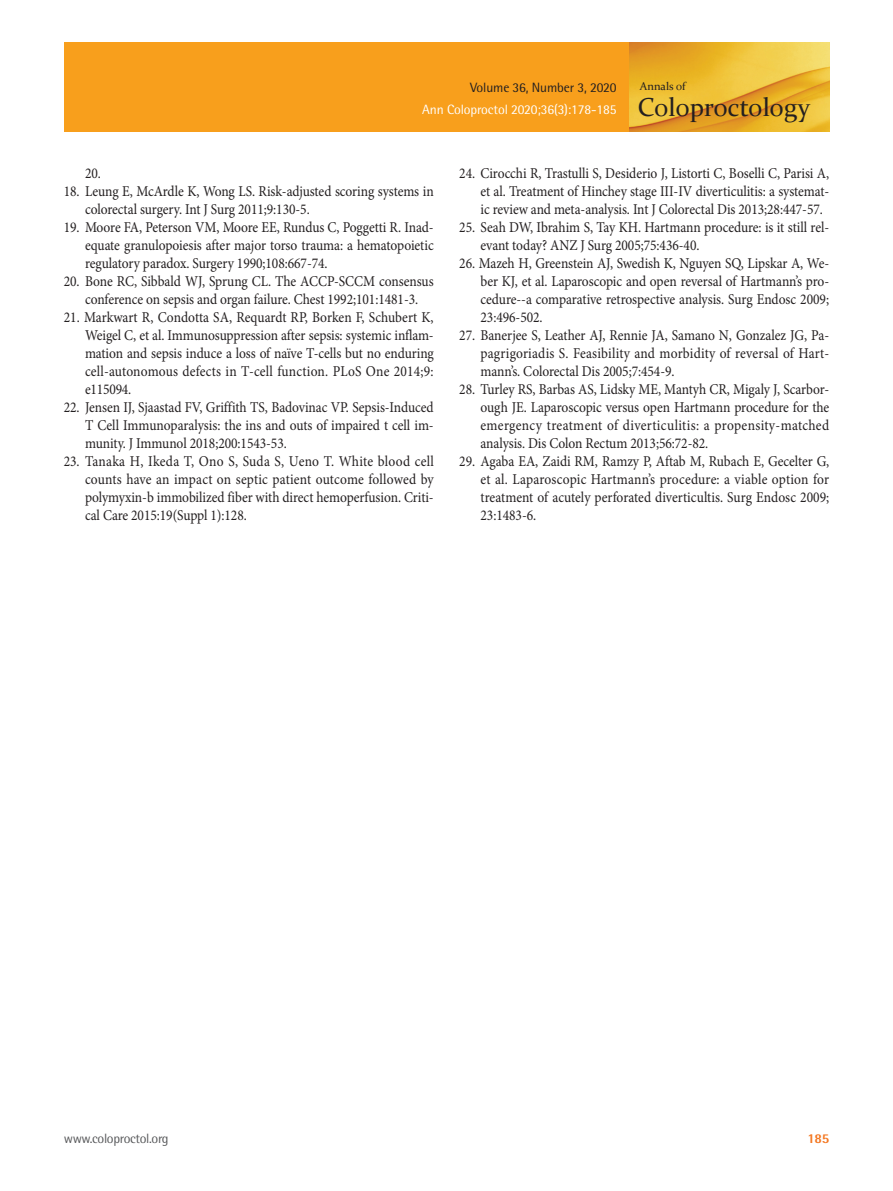
<style>
.page{position:relative;width:893px;height:1191px;background:#fff}
.page>*{position:absolute;margin:0;border:0;box-sizing:border-box;transform-origin:0 0}
.t1{font:25.95px "Constantia";color:#231f20}
.참고문헌2{font:15px/18px "Minion Pro";letter-spacing:-.005em;color:#231f20;text-align:justify;scale:.9 1}
.t2{font:13.5px "Rotis Semi Sans Std";letter-spacing:-.01em;color:#fff}
.t3{font:13.5px "Rotis Semi Sans Std";letter-spacing:-.01em;color:#231f20}
.t4{font:13.5px "Rotis Semi Sans Std";letter-spacing:-.025em;color:#57585a}
.t5{font:800 13.5px "Rotis Semi Sans Std";color:#f47721}
.t6{font:11.25px "Constantia";color:#231f20}
</style>
<div class="page">
<div style="left:64px;top:43px;width:565px;height:89px;background:#f89f1c"></div>
<img style="left:629px;top:43px;width:200px;height:89px">
<p class="t3" style="left:470px;top:80px;width:148px">Volume 36, Number 3, 2020</p>
<p class="t2" style="left:422px;top:102px;width:196px">Ann Coloproctol 2020;36(3):178-185</p>
<p class="t6" style="left:640px;top:79px;width:47px">Annals of</p>
<h1 class="t1" style="left:638px;top:90px;width:174px">Coloproctology</h1>
<p class="참고문헌2" style="left:85px;top:164px;width:19px">20.</p>
<p class="참고문헌2" style="left:85px;top:182px;width:389px;text-indent:-21px">18. Leung E, McArdle K, Wong LS. Risk-adjusted scoring systems in colorectal surgery. Int J Surg 2011;9:130-5.</p>
<p class="참고문헌2" style="left:85px;top:218px;width:389px;text-indent:-21px">19. Moore FA, Peterson VM, Moore EE, Rundus C, Poggetti R. Inad&shy;equate granulopoiesis after major torso trauma: a hematopoietic regulatory paradox. Surgery 1990;108:667-74.</p>
<p class="참고문헌2" style="left:64px;top:272px;width:412px;text-align:center">20. Bone RC, Sibbald WJ, Sprung CL. The ACCP-SCCM consensus conference on sepsis and organ failure. Chest 1992;101:1481-3.</p>
<p class="참고문헌2" style="left:85px;top:308px;width:389px;text-indent:-21px">21. Markwart R, Condotta SA, Requardt RP, Borken F, Schubert K, Weigel C, et al. Immunosuppression after sepsis: systemic inflam&shy;mation and sepsis induce a loss of naïve T-cells but no enduring cell-autonomous defects in T-cell function. PLoS One 2014;9: e115094.</p>
<p class="참고문헌2" style="left:85px;top:398px;width:389px;text-indent:-21px">22. Jensen IJ, Sjaastad FV, Griffith TS, Badovinac VP. Sepsis-Induced T Cell Immunoparalysis: the ins and outs of impaired t cell im&shy;munity. J Immunol 2018;200:1543-53.</p>
<p class="참고문헌2" style="left:85px;top:452px;width:389px;text-indent:-21px">23. Tanaka H, Ikeda T, Ono S, Suda S, Ueno T. White blood cell counts have an impact on septic patient outcome followed by polymyxin-b immobilized fiber with direct hemoperfusion. Criti&shy;cal Care 2015:19(Suppl 1):128.</p>
<p class="참고문헌2" style="left:480px;top:164px;width:389px;text-indent:-21px">24. Cirocchi R, Trastulli S, Desiderio J, Listorti C, Boselli C, Parisi A, et al. Treatment of Hinchey stage III-IV diverticulitis: a systemat&shy;ic review and meta-analysis. Int J Colorectal Dis 2013;28:447-57.</p>
<p class="참고문헌2" style="left:480px;top:218px;width:389px;text-indent:-21px">25. Seah DW, Ibrahim S, Tay KH. Hartmann procedure: is it still rel&shy;evant today? ANZ J Surg 2005;75:436-40.</p>
<p class="참고문헌2" style="left:480px;top:254px;width:389px;text-indent:-21px">26. Mazeh H, Greenstein AJ, Swedish K, Nguyen SQ, Lipskar A, We&shy;ber KJ, et al. Laparoscopic and open reversal of Hartmann’s pro&shy;cedure--a comparative retrospective analysis. Surg Endosc 2009; 23:496-502.</p>
<p class="참고문헌2" style="left:480px;top:326px;width:389px;text-indent:-21px">27. Banerjee S, Leather AJ, Rennie JA, Samano N, Gonzalez JG, Pa&shy;pagrigoriadis S. Feasibility and morbidity of reversal of Hart&shy;mann’s. Colorectal Dis 2005;7:454-9.</p>
<p class="참고문헌2" style="left:480px;top:380px;width:389px;text-indent:-21px">28. Turley RS, Barbas AS, Lidsky ME, Mantyh CR, Migaly J, Scarbor&shy;ough JE. Laparoscopic versus open Hartmann procedure for the emergency treatment of diverticulitis: a propensity-matched analysis. Dis Colon Rectum 2013;56:72-82.</p>
<p class="참고문헌2" style="left:480px;top:452px;width:389px;text-indent:-21px">29. Agaba EA, Zaidi RM, Ramzy P, Aftab M, Rubach E, Gecelter G, et al. Laparoscopic Hartmann’s procedure: a viable option for treatment of acutely perforated diverticultis. Surg Endosc 2009; 23:1483-6.</p>
<p class="t4" style="left:64px;top:1130px;width:106px">www.coloproctol.org</p>
<p class="t5" style="left:807px;top:1129px;width:23px">185</p>
</div>
